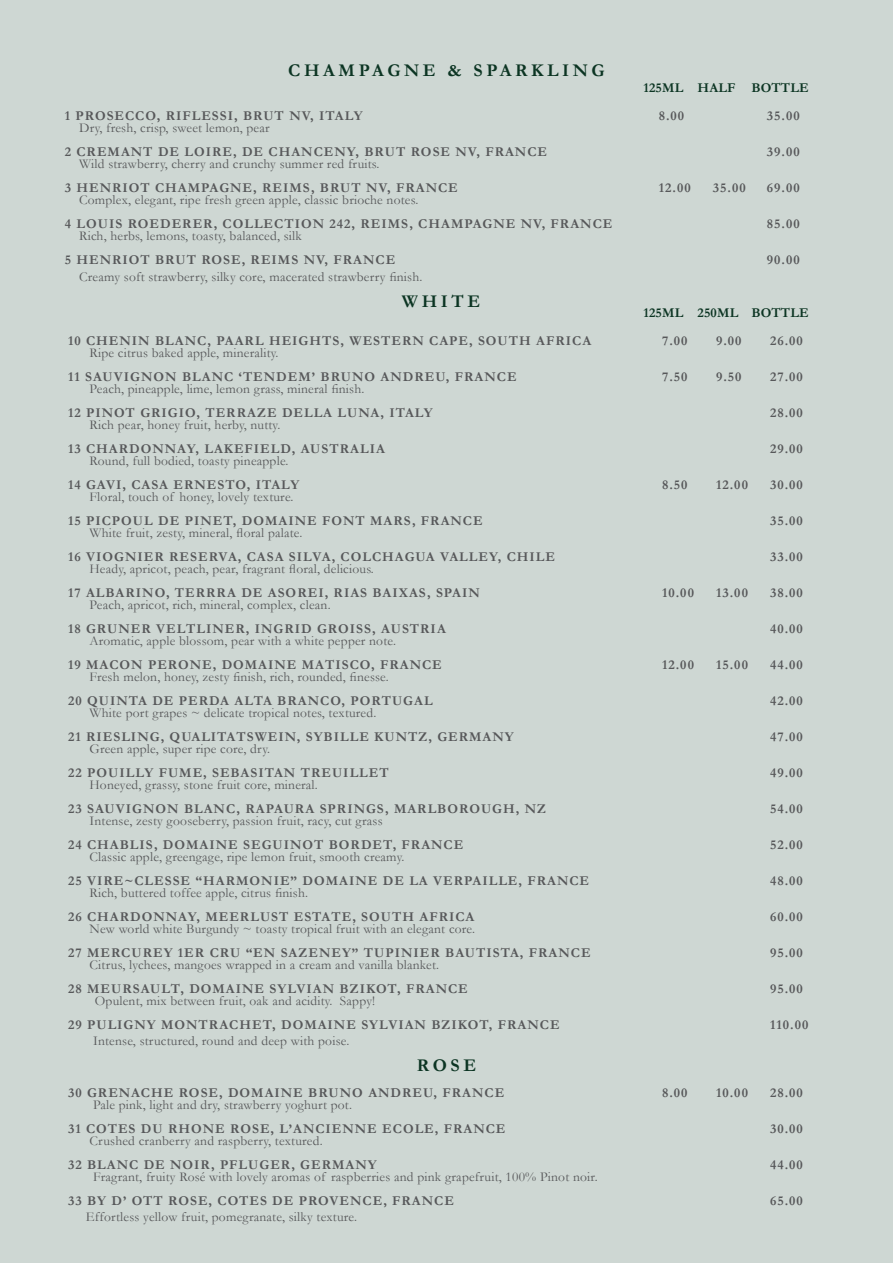
<style>
.page{position:relative;width:893px;height:1263px;background:#ced7d3}
.page>*{position:absolute;margin:0;border:0;box-sizing:border-box;transform-origin:0 0}
.t1{font:700 18px "Garamond";letter-spacing:.2em;color:#0c3523}
.t2{font:700 13.5px "Garamond";letter-spacing:.075em;color:#57585a}
.t3{font:13.5px "Garamond";letter-spacing:.015em;color:#57585a}
.t4{font:700 13.5px "Garamond";letter-spacing:.015em;color:#0c3523}
</style>
<div class="page">
<p class="t1" style="left:288px;top:58px;width:318px">CHAMPAGNE &amp; SPARKLING</p>
<p class="t4" style="left:643px;top:79px;width:167px">125ML HALF BOTTLE</p>
<p class="t2" style="left:65px;top:107px;width:299px">1 PROSECCO, RIFLESSI, BRUT NV, ITALY</p>
<p class="t2" style="left:659px;top:107px;width:27px">8.00</p>
<p class="t2" style="left:767px;top:107px;width:34px">35.00</p>
<p class="t3" style="left:79px;top:119px;width:192px">Dry, fresh, crisp, sweet lemon, pear</p>
<p class="t2" style="left:65px;top:143px;width:484px">2 CREMANT DE LOIRE, DE CHANCENY, BRUT ROSE NV, FRANCE</p>
<p class="t2" style="left:767px;top:143px;width:34px">39.00</p>
<p class="t3" style="left:79px;top:155px;width:302px">Wild strawberry, cherry and crunchy summer red fruits.</p>
<p class="t2" style="left:65px;top:179px;width:395px">3 HENRIOT CHAMPAGNE, REIMS, BRUT NV, FRANCE</p>
<p class="t2" style="left:659px;top:179px;width:33px">12.00</p>
<p class="t2" style="left:713px;top:179px;width:34px">35.00</p>
<p class="t2" style="left:767px;top:179px;width:34px">69.00</p>
<p class="t3" style="left:79px;top:191px;width:341px">Complex, elegant, ripe fresh green apple, classic brioche notes.</p>
<p class="t2" style="left:65px;top:215px;width:549px">4 LOUIS ROEDERER, COLLECTION 242, REIMS, CHAMPAGNE NV, FRANCE</p>
<p class="t2" style="left:767px;top:215px;width:34px">85.00</p>
<p class="t3" style="left:79px;top:227px;width:224px">Rich, herbs, lemons, toasty, balanced, silk</p>
<p class="t2" style="left:65px;top:251px;width:332px">5 HENRIOT BRUT ROSE, REIMS NV, FRANCE</p>
<p class="t2" style="left:767px;top:251px;width:34px">90.00</p>
<p class="t3" style="left:79px;top:267px;width:345px">Creamy soft strawberry, silky core, macerated strawberry finish.</p>
<p class="t1" style="left:402px;top:289px;width:80px">WHITE</p>
<p class="t2" style="left:68px;top:331px;width:525px">10 CHENIN BLANC, PAARL HEIGHTS, WESTERN CAPE, SOUTH AFRICA</p>
<p class="t2" style="left:662px;top:331px;width:27px">7.00</p>
<p class="t2" style="left:716px;top:331px;width:27px">9.00</p>
<p class="t2" style="left:770px;top:331px;width:34px">26.00</p>
<p class="t3" style="left:89px;top:343px;width:190px">Ripe citrus baked apple, minerality.</p>
<p class="t2" style="left:68px;top:367px;width:450px">11 SAUVIGNON BLANC ‘TENDEM’ BRUNO ANDREU, FRANCE</p>
<p class="t2" style="left:662px;top:367px;width:27px">7.50</p>
<p class="t2" style="left:716px;top:367px;width:27px">9.50</p>
<p class="t2" style="left:770px;top:367px;width:34px">27.00</p>
<p class="t3" style="left:89px;top:379px;width:276px">Peach, pineapple, lime, lemon grass, mineral finish.</p>
<p class="t2" style="left:68px;top:403px;width:366px">12 PINOT GRIGIO, TERRAZE DELLA LUNA, ITALY</p>
<p class="t2" style="left:770px;top:403px;width:34px">28.00</p>
<p class="t3" style="left:89px;top:415px;width:192px">Rich pear, honey fruit, herby, nutty.</p>
<p class="t2" style="left:68px;top:439px;width:318px">13 CHARDONNAY, LAKEFIELD, AUSTRALIA</p>
<p class="t2" style="left:770px;top:439px;width:34px">29.00</p>
<p class="t3" style="left:89px;top:451px;width:201px">Round, full bodied, toasty pineapple.</p>
<p class="t2" style="left:68px;top:475px;width:233px">14 GAVI, CASA ERNESTO, ITALY</p>
<p class="t2" style="left:662px;top:475px;width:27px">8.50</p>
<p class="t2" style="left:716px;top:475px;width:33px">12.00</p>
<p class="t2" style="left:770px;top:475px;width:34px">30.00</p>
<p class="t3" style="left:89px;top:487px;width:206px">Floral, touch of honey, lovely texture.</p>
<p class="t2" style="left:68px;top:511px;width:416px">15 PICPOUL DE PINET, DOMAINE FONT MARS, FRANCE</p>
<p class="t2" style="left:770px;top:511px;width:34px">35.00</p>
<p class="t3" style="left:89px;top:523px;width:214px">White fruit, zesty, mineral, floral palate.</p>
<p class="t2" style="left:68px;top:547px;width:488px">16 VIOGNIER RESERVA, CASA SILVA, COLCHAGUA VALLEY, CHILE</p>
<p class="t2" style="left:770px;top:547px;width:34px">33.00</p>
<p class="t3" style="left:89px;top:559px;width:286px">Heady, apricot, peach, pear, fragrant floral, delicious.</p>
<p class="t2" style="left:68px;top:583px;width:413px">17 ALBARINO, TERRRA DE ASOREI, RIAS BAIXAS, SPAIN</p>
<p class="t2" style="left:662px;top:583px;width:33px">10.00</p>
<p class="t2" style="left:716px;top:583px;width:33px">13.00</p>
<p class="t2" style="left:770px;top:583px;width:34px">38.00</p>
<p class="t3" style="left:89px;top:595px;width:243px">Peach, apricot, rich, mineral, complex, clean.</p>
<p class="t2" style="left:68px;top:619px;width:379px">18 GRUNER VELTLINER, INGRID GROISS, AUSTRIA</p>
<p class="t2" style="left:770px;top:619px;width:34px">40.00</p>
<p class="t3" style="left:89px;top:631px;width:308px">Aromatic, apple blossom, pear with a white pepper note.</p>
<p class="t2" style="left:68px;top:655px;width:375px">19 MACON PERONE, DOMAINE MATISCO, FRANCE</p>
<p class="t2" style="left:662px;top:655px;width:33px">12.00</p>
<p class="t2" style="left:716px;top:655px;width:33px">15.00</p>
<p class="t2" style="left:770px;top:655px;width:34px">44.00</p>
<p class="t3" style="left:89px;top:667px;width:301px">Fresh melon, honey, zesty finish, rich, rounded, finesse.</p>
<p class="t2" style="left:68px;top:691px;width:366px">20 QUINTA DE PERDA ALTA BRANCO, PORTUGAL</p>
<p class="t2" style="left:770px;top:691px;width:34px">42.00</p>
<p class="t3" style="left:89px;top:703px;width:288px">White port grapes ~ delicate tropical notes, textured.</p>
<p class="t2" style="left:68px;top:727px;width:447px">21 RIESLING, QUALITATSWEIN, SYBILLE KUNTZ, GERMANY</p>
<p class="t2" style="left:770px;top:727px;width:34px">47.00</p>
<p class="t3" style="left:89px;top:739px;width:182px">Green apple, super ripe core, dry.</p>
<p class="t2" style="left:68px;top:763px;width:322px">22 POUILLY FUME, SEBASITAN TREUILLET</p>
<p class="t2" style="left:770px;top:763px;width:34px">49.00</p>
<p class="t3" style="left:89px;top:775px;width:230px">Honeyed, grassy, stone fruit core, mineral.</p>
<p class="t2" style="left:68px;top:799px;width:480px">23 SAUVIGNON BLANC, RAPAURA SPRINGS, MARLBOROUGH, NZ</p>
<p class="t2" style="left:770px;top:799px;width:34px">54.00</p>
<p class="t3" style="left:89px;top:811px;width:295px">Intense, zesty gooseberry, passion fruit, racy, cut grass</p>
<p class="t2" style="left:68px;top:835px;width:397px">24 CHABLIS, DOMAINE SEGUINOT BORDET, FRANCE</p>
<p class="t2" style="left:770px;top:835px;width:34px">52.00</p>
<p class="t3" style="left:89px;top:847px;width:316px">Classic apple, greengage, ripe lemon fruit, smooth creamy.</p>
<p class="t2" style="left:68px;top:871px;width:523px">25 VIRE~CLESSE “HARMONIE” DOMAINE DE LA VERPAILLE, FRANCE</p>
<p class="t2" style="left:770px;top:871px;width:34px">48.00</p>
<p class="t3" style="left:89px;top:883px;width:220px">Rich, buttered toffee apple, citrus finish.</p>
<p class="t2" style="left:68px;top:907px;width:408px">26 CHARDONNAY, MEERLUST ESTATE, SOUTH AFRICA</p>
<p class="t2" style="left:770px;top:907px;width:34px">60.00</p>
<p class="t3" style="left:89px;top:919px;width:387px">New world white Burgundy ~ toasty tropical fruit with an elegant core.</p>
<p class="t2" style="left:68px;top:943px;width:524px">27 MERCUREY 1ER CRU “EN SAZENEY” TUPINIER BAUTISTA, FRANCE</p>
<p class="t2" style="left:770px;top:943px;width:34px">95.00</p>
<p class="t3" style="left:89px;top:955px;width:351px">Citrus, lychees, mangoes wrapped in a cream and vanilla blanket.</p>
<p class="t2" style="left:68px;top:979px;width:401px">28 MEURSAULT, DOMAINE SYLVIAN BZIKOT, FRANCE</p>
<p class="t2" style="left:770px;top:979px;width:34px">95.00</p>
<p class="t3" style="left:95px;top:991px;width:282px">Opulent, mix between fruit, oak and acidity. Sappy!</p>
<p class="t2" style="left:68px;top:1015px;width:493px">29 PULIGNY MONTRACHET, DOMAINE SYLVIAN BZIKOT, FRANCE</p>
<p class="t2" style="left:770px;top:1015px;width:40px">110.00</p>
<p class="t3" style="left:93px;top:1032px;width:258px">Intense, structured, round and deep with poise.</p>
<p class="t4" style="left:643px;top:303px;width:167px">125ML 250ML BOTTLE</p>
<p class="t1" style="left:417px;top:1053px;width:61px">ROSE</p>
<p class="t2" style="left:68px;top:1083px;width:438px">30 GRENACHE ROSE, DOMAINE BRUNO ANDREU, FRANCE</p>
<p class="t2" style="left:662px;top:1083px;width:27px">8.00</p>
<p class="t2" style="left:716px;top:1083px;width:33px">10.00</p>
<p class="t2" style="left:770px;top:1083px;width:34px">28.00</p>
<p class="t3" style="left:93px;top:1095px;width:260px">Pale pink, light and dry, strawberry yoghurt pot.</p>
<p class="t2" style="left:68px;top:1119px;width:439px">31 COTES DU RHONE ROSE, L’ANCIENNE ECOLE, FRANCE</p>
<p class="t2" style="left:770px;top:1119px;width:34px">30.00</p>
<p class="t3" style="left:89px;top:1131px;width:235px">Crushed cranberry and raspberry, textured.</p>
<p class="t2" style="left:68px;top:1155px;width:310px">32 BLANC DE NOIR, PFLUGER, GERMANY</p>
<p class="t2" style="left:770px;top:1155px;width:34px">44.00</p>
<p class="t3" style="left:93px;top:1167px;width:506px">Fragrant, fruity Rosé with lovely aromas of raspberries and pink grapefruit, 100% Pinot noir.</p>
<p class="t2" style="left:68px;top:1191px;width:387px">33 BY D’ OTT ROSE, COTES DE PROVENCE, FRANCE</p>
<p class="t2" style="left:770px;top:1191px;width:34px">65.00</p>
<p class="t3" style="left:86px;top:1208px;width:273px">Effortless yellow fruit, pomegranate, silky texture.</p>
</div>
